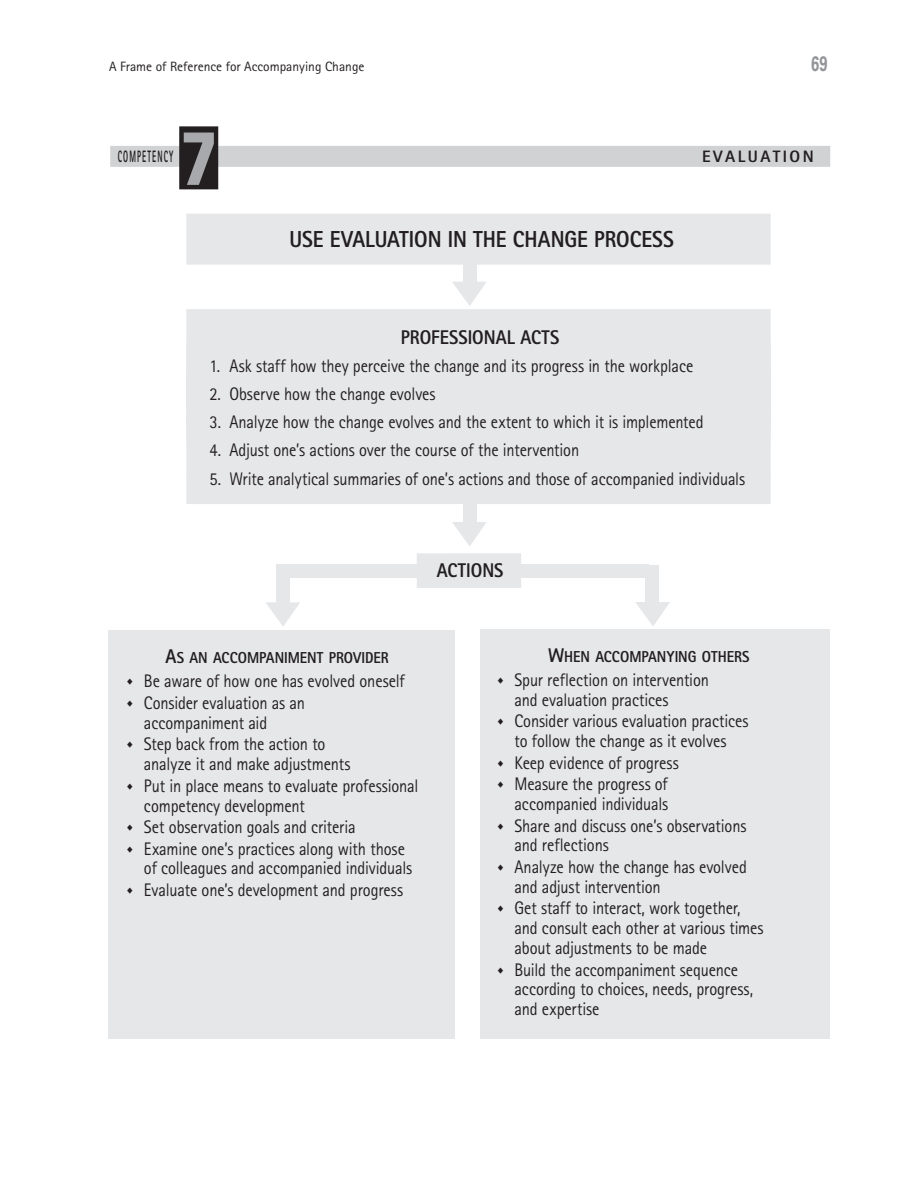
<style>
.page{position:relative;width:918px;height:1188px;background:#fff}
.page>*{position:absolute;margin:0;border:0;box-sizing:border-box;transform-origin:0 0}
.t1{font:900 75px "Frutiger LT";color:#a8a9ad;scale:.8 1}
.t2{font:800 23.1px "Rotis Sans Serif";color:#231f20;scale:.9 1}
.t3{font:700 21px "Univers LT";color:#939598;scale:.7 1}
.t4{font:800 19.8px "Rotis Sans Serif";color:#231f20;scale:.9 1}
.t5{font:18.15px/19.8px "Rotis Sans Serif";letter-spacing:-.01em;color:#231f20;scale:.9 1}
.t6{font:800 16.5px "Rotis Sans Serif";color:#231f20;scale:.47 1}
.t7{font:800 16.5px "Rotis Sans Serif";color:#231f20}
.t8{font:15.9px "Rotis Sans Serif Extra Bold SC800";letter-spacing:-.005em;color:#231f20;scale:.9 1}
.t9{font:13.5px "Rotis Sans Serif";color:#231f20}
.s1{font-size:19.8px}
</style>
<div class="page">
<svg style="left:452px;top:282px;width:34px;height:24px"></svg>
<div style="left:277px;top:565px;width:372px;height:13px;background:#e6e7e9"></div>
<div style="left:481px;top:629px;width:349px;height:409px;background:#e6e7e9"></div>
<div style="left:109px;top:630px;width:346px;height:408px;background:#e6e7e9"></div>
<div style="left:110px;top:146px;width:720px;height:21px;background:#d1d2d4"></div>
<div style="left:179px;top:126px;width:39px;height:63px;background:#231f20"></div>
<div style="left:186px;top:214px;width:585px;height:51px;background:#e6e7e9"></div>
<div style="left:186px;top:309px;width:585px;height:116px;background:#e6e7e9"></div>
<div style="left:186px;top:418px;width:585px;height:30px;background:#e6e7e9"></div>
<div style="left:186px;top:446px;width:585px;height:30px;background:#e6e7e9"></div>
<div style="left:186px;top:474px;width:585px;height:30px;background:#e6e7e9"></div>
<div style="left:417px;top:553px;width:104px;height:35px;background:#e6e7e9"></div>
<svg style="left:635px;top:602px;width:35px;height:24px"></svg>
<div style="left:276px;top:565px;width:13px;height:42px;background:#e6e7e9"></div>
<div style="left:646px;top:565px;width:13px;height:43px;background:#e6e7e9"></div>
<div style="left:463px;top:501px;width:13px;height:30px;background:#e6e7e9"></div>
<div style="left:463px;top:261px;width:13px;height:30px;background:#e6e7e9"></div>
<svg style="left:266px;top:602px;width:34px;height:24px"></svg>
<svg style="left:452px;top:522px;width:34px;height:24px"></svg>
<p class="t9" style="left:109px;top:58px;width:257px">A Frame of Reference for Accompanying Change</p>
<p class="t3" style="left:811px;top:51px;width:25px">69</p>
<h1 class="t1" style="left:181px;top:113px;width:47px">7</h1>
<p class="t6" style="left:118px;top:146px;width:24px">COMPETENCY</p>
<p class="t7" style="left:702px;top:146px;width:23px">EVAL</p>
<p class="t7" style="left:748px;top:146px;width:24px">UATION</p>
<p class="t2" style="left:289px;top:224px;width:429px">USE EVALUATION IN THE CHANGE PROCESS</p>
<p class="t4" style="left:401px;top:325px;width:178px">PROFESSIONAL ACTS</p>
<p class="t5" style="left:210px;top:356px;width:539px">1. Ask staff how they perceive the change and its progress in the workplace</p>
<p class="t5" style="left:210px;top:384px;width:253px">2. Observe how the change evolves</p>
<p class="t5" style="left:210px;top:412px;width:551px">3. Analyze how the change evolves and the extent to which it is implemented</p>
<p class="t5" style="left:210px;top:440px;width:412px">4. Adjust one’s actions over the course of the intervention</p>
<p class="t5" style="left:210px;top:468px;width:597px">5. Write analytical summaries of one’s actions and those of accompanied individuals</p>
<p class="t4" style="left:437px;top:558px;width:76px">ACTIONS</p>
<p class="t8" style="left:165px;top:648px;width:250px"><span class="s1">A</span>S AN ACCOMPANIMENT PROVIDER</p>
<p class="t5" style="left:126px;top:671px;width:311px">▲ Be aware of how one has evolved oneself</p>
<p class="t5" style="left:144px;top:693px;width:180px;text-indent:-18px">▲ Consider evaluation as an accompaniment aid</p>
<p class="t5" style="left:144px;top:734px;width:231px;text-indent:-18px">▲ Step back from the action to analyze it and make adjustments</p>
<p class="t5" style="left:144px;top:776px;width:306px;text-indent:-18px">▲ Put in place means to evaluate professional competency development</p>
<p class="t5" style="left:126px;top:817px;width:257px">▲ Set observation goals and criteria</p>
<p class="t5" style="left:144px;top:838px;width:300px;text-indent:-18px">▲ Examine one’s practices along with those of colleagues and accompanied individuals</p>
<p class="t5" style="left:126px;top:880px;width:310px">▲ Evaluate one’s development and progress</p>
<p class="t8" style="left:548px;top:646px;width:225px"><span class="s1">W</span>HEN ACCOMPANYING OTHERS</p>
<p class="t5" style="left:514px;top:670px;width:218px;text-indent:-18px">▲ Spur reflection on intervention and evaluation practices</p>
<p class="t5" style="left:496px;top:711px;width:282px;text-align:center">▲ Consider various evaluation practices to follow the change as it evolves</p>
<p class="t5" style="left:496px;top:753px;width:204px">▲ Keep evidence of progress</p>
<p class="t5" style="left:496px;top:774px;width:192px;text-align:right">▲ Measure the progress of accompanied individuals</p>
<p class="t5" style="left:514px;top:815px;width:259px;text-indent:-18px">▲ Share and discuss one’s observations and reflections</p>
<p class="t5" style="left:514px;top:857px;width:260px;text-indent:-18px">▲ Analyze how the change has evolved and adjust intervention</p>
<p class="t5" style="left:514px;top:898px;width:278px;text-indent:-18px">▲ Get staff to interact, work together, and consult each other at various times about adjustments to be made</p>
<p class="t5" style="left:514px;top:959px;width:267px;text-indent:-18px">▲ Build the accompaniment sequence according to choices, needs, progress, and expertise</p>
</div>
